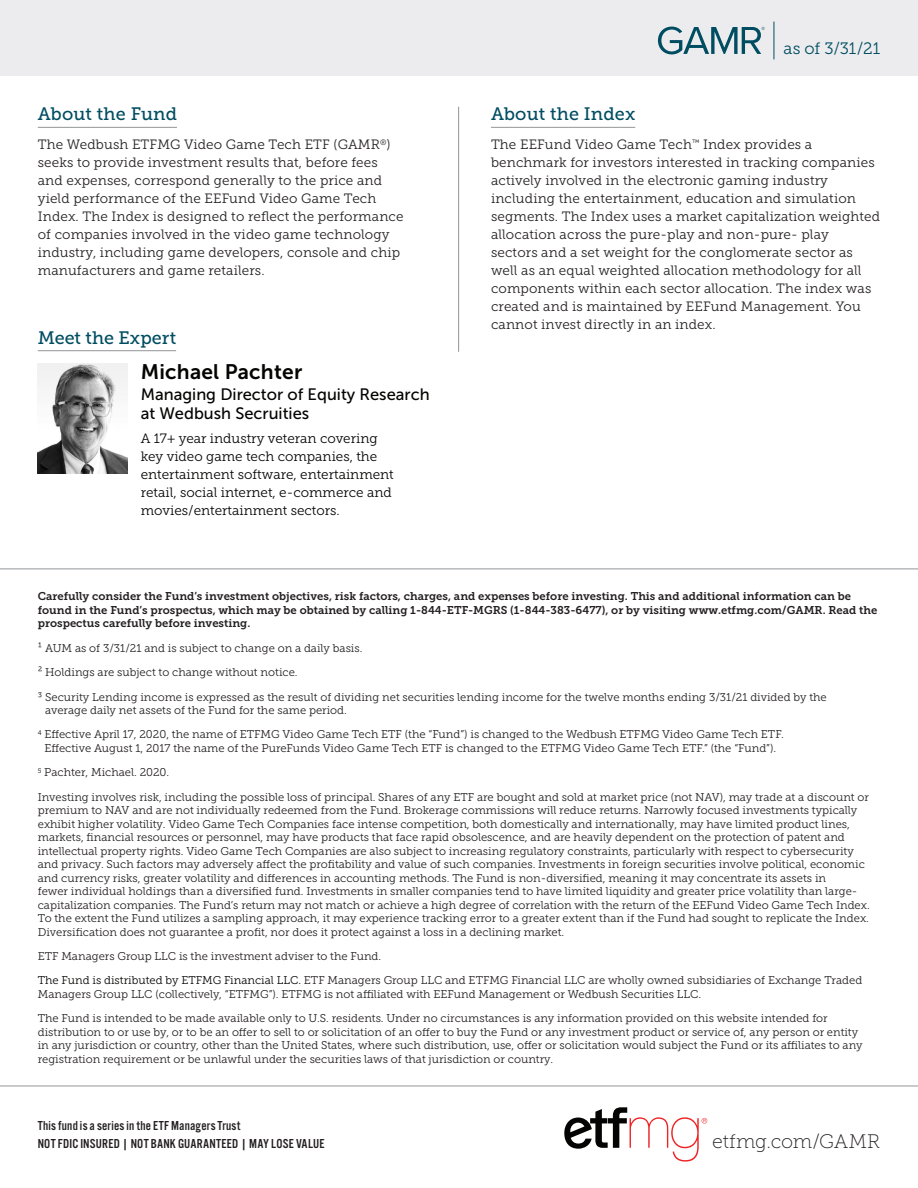
<style>
.page{position:relative;width:918px;height:1188px;background:#fff}
.page>*{position:absolute;margin:0;border:0;box-sizing:border-box;transform-origin:0 0}
.Body_Copy{font:21px "Museo Sans 700";letter-spacing:.01em;color:#040503}
.Body_Copy-2{font:19.5px "Museo Slab 100";color:#231f20}
.Body_Copy-3{font:18px "Museo Slab 500";letter-spacing:.01em;color:#004d61}
.Body_Copy-4{font:16.5px/19.5px "Museo Sans 500";color:#040503}
.Body_Copy-5{font:16.5px "Museo Slab 300";letter-spacing:-.005em;color:#004d61}
.Body_Copy-6{font:13.5px/18px "Museo Slab 300";letter-spacing:.01em;color:#231f20}
.Body_Copy-7{font:13.5px/18px "Museo Slab 300";color:#040503}
.Body_Copy-8{font:13.5px "Alternate Got No 3 D";letter-spacing:.02em;color:#231f20}
.Body_Copy-9{font:11.25px/13.5px "Museo Slab 300";color:#231f20}
.Body_Copy-10{font:11.25px/13.5px "Museo Slab 700";color:#231f20}
.s1{color:#040503}
</style>
<div class="page">
<hr style="left:0;top:569px;width:918px;height:1px;background:#939598">
<svg style="left:564px;top:1107px;width:143px;height:55px"></svg>
<hr style="left:0;top:1086px;width:918px;height:1px;background:#939598">
<div style="left:0;top:0;width:918px;height:76px;background:#ececee"></div>
<hr style="left:38px;top:127px;width:139px;height:1px;background:#939598">
<hr style="left:491px;top:127px;width:144px;height:1px;background:#939598">
<hr style="left:458px;top:107px;width:1px;height:245px;background:#939598">
<svg style="left:658px;top:27px;width:107px;height:27px"></svg>
<hr style="left:774px;top:22px;width:1px;height:37px;background:#004d61">
<hr style="left:38px;top:350px;width:138px;height:1px;background:#939598">
<img style="left:38px;top:364px;width:89px;height:109px">
<p class="Body_Copy-3" style="left:38px;top:104px;width:141px">About the Fund</p>
<p class="Body_Copy-6" style="left:38px;top:135px;width:367px">The Wedbush ETFMG Video Game Tech ETF (GAMR<sup>®</sup>) seeks to provide investment results that, before fees and expenses, correspond generally to the price and yield performance of the EEFund Video Game Tech Index. The Index is designed to reflect the performance of companies involved in the video game technology industry, including game developers, console and chip manufacturers and game retailers.</p>
<p class="Body_Copy-3" style="left:38px;top:327px;width:140px">Meet the Expert</p>
<p class="Body_Copy" style="left:141px;top:361px;width:163px">Michael Pachter</p>
<p class="Body_Copy-4" style="left:141px;top:385px;width:290px">Managing Director of Equity Research at Wedbush Secruities</p>
<p class="Body_Copy-7" style="left:141px;top:429px;width:255px">A 17+ year industry veteran covering key video game tech companies, the entertainment software, entertainment retail, social internet, e-commerce and movies/entertainment sectors.</p>
<p class="Body_Copy-5" style="left:784px;top:39px;width:98px">as of 3/31/21</p>
<p class="Body_Copy-3" style="left:491px;top:104px;width:146px">About the Index</p>
<p class="Body_Copy-6" style="left:491px;top:135px;width:391px">The EEFund Video Game Tech<sup>™</sup> Index provides a benchmark for investors interested in tracking companies actively involved in the electronic gaming industry including the entertainment, education and simulation segments. The Index uses a market capitalization weighted allocation across the pure-play and non-pure- play<br>sectors and a set weight for the conglomerate sector as well as an equal weighted allocation methodology for all components within each sector allocation. The index was created and is maintained by EEFund Management. You cannot invest directly in an index.</p>
<p class="Body_Copy-10" style="left:38px;top:590px;width:841px">Carefully consider the Fund’s investment objectives, risk factors, charges, and expenses before investing. This and additional information can be found in the Fund’s prospectus, which may be obtained by calling 1-844-ETF-MGRS (1-844-383-6477), or by visiting www.etfmg.com/GAMR. Read the prospectus carefully before investing.</p>
<p class="Body_Copy-9" style="left:38px;top:641px;width:326px">¹ AUM as of 3/31/21 and is subject to change on a daily basis.</p>
<p class="Body_Copy-9" style="left:38px;top:666px;width:261px">² Holdings are subject to change without notice.</p>
<p class="Body_Copy-9" style="left:45px;top:690px;width:783px;text-indent:-7px">³ Security Lending income is expressed as the result of dividing net securities lending income for the twelve months ending 3/31/21 divided by the average daily net assets of the Fund for the same period.</p>
<p class="Body_Copy-9" style="left:38px;top:728px;width:748px;text-align:center"><sup>4</sup> Effective April 17, 2020, the name of ETFMG Video Game Tech ETF (the “Fund”) is changed to the Wedbush ETFMG Video Game Tech ETF.<br>Effective August 1, 2017 the name of the PureFunds Video Game Tech ETF is changed to the ETFMG Video Game Tech ETF.” (the “Fund”).</p>
<p class="Body_Copy-9" style="left:38px;top:766px;width:133px"><sup>5</sup> Pachter, Michael. 2020.</p>
<p class="Body_Copy-9" style="left:38px;top:790px;width:833px">Investing involves risk, including the possible loss of principal. Shares of any ETF are bought and sold at market price (not NAV), may trade at a discount or premium to NAV and are not individually redeemed from the Fund. Brokerage commissions will reduce returns. Narrowly focused investments typically exhibit higher volatility. Video Game Tech Companies face intense competition, both domestically and internationally, may have limited product lines, markets, financial resources or personnel, may have products that face rapid obsolescence, and are heavily dependent on the protection of patent and intellectual property rights. Video Game Tech Companies are also subject to increasing regulatory constraints, particularly with respect to cybersecurity and privacy. Such factors may adversely affect the profitability and value of such companies. Investments in foreign securities involve political, economic and currency risks, greater volatility and differences in accounting methods. The Fund is non-diversified, meaning it may concentrate its assets in<br>fewer individual holdings than a diversified fund. Investments in smaller companies tend to have limited liquidity and greater price volatility than large&shy;capitalization companies. The Fund’s return may not match or achieve a high degree of correlation with the return of the EEFund Video Game Tech Index.<br>To the extent the Fund utilizes a sampling approach, it may experience tracking error to a greater extent than if the Fund had sought to replicate the Index.<br>Diversification does not guarantee a profit, nor does it protect against a loss in a declining market.</p>
<p class="Body_Copy-9" style="left:38px;top:950px;width:345px">ETF Managers Group LLC is the investment adviser to the Fund.</p>
<p class="Body_Copy-9" style="left:38px;top:974px;width:826px"><span class="s1">The Fund is distributed by ETFMG Financial LLC.</span> ETF Managers Group LLC and ETFMG Financial LLC are wholly owned subsidiaries of Exchange Traded<br>Managers Group LLC (collectively, “ETFMG”). ETFMG is not affiliated with EEFund Management or Wedbush Securities LLC.</p>
<p class="Body_Copy-9" style="left:38px;top:1012px;width:826px">The Fund is intended to be made available only to U.S. residents. Under no circumstances is any information provided on this website intended for distribution to or use by, or to be an offer to sell to or solicitation of an offer to buy the Fund or any investment product or service of, any person or entity in any jurisdiction or country, other than the United States, where such distribution, use, offer or solicitation would subject the Fund or its affiliates to any registration requirement or be unlawful under the securities laws of that jurisdiction or country.</p>
<p class="Body_Copy-8" style="left:38px;top:1119px;width:204px">This fund is a series in the ETF Managers Trust</p>
<p class="Body_Copy-8" style="left:38px;top:1136px;width:288px">NOT FDIC INSURED | NOT BANK GUARANTEED | MAY LOSE VALUE</p>
<p class="Body_Copy-2" style="left:712px;top:1131px;width:169px">etfmg.com/GAMR</p>
</div>
